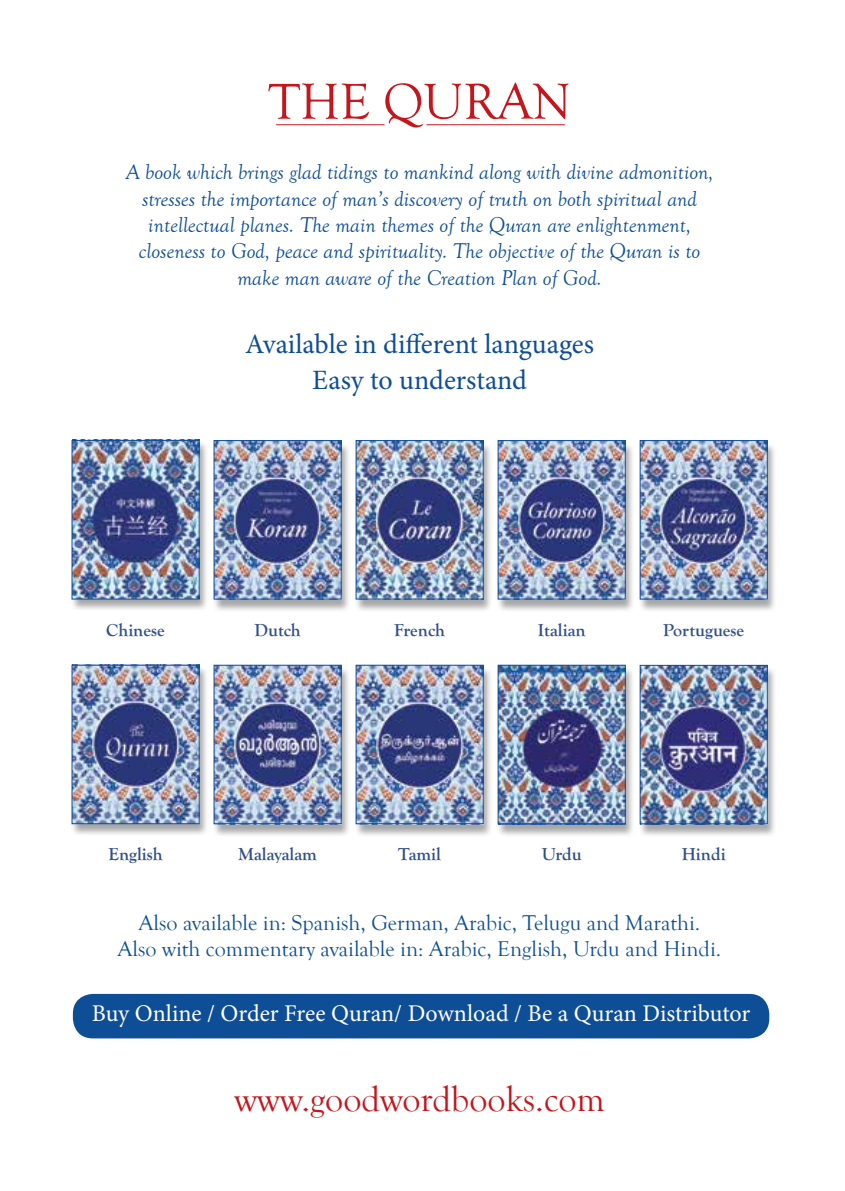
<style>
.page{position:relative;width:845px;height:1191px;background:#fff}
.page>*{position:absolute;margin:0;border:0;box-sizing:border-box;transform-origin:0 0}
.t1{font:52px "Goudy Old Style T";color:#c4161c}
.t2{font:36px "Goudy Old Style T";color:#c4161c}
.t3{font:28px/36px "Minion Pro";color:#0e4e96;text-align:center}
.t4{font:24px "Minion Pro";color:#fff}
.t5{font:italic 22px/26.4px "Goudy Old Style T";color:#0e4e96;text-align:center}
.t6{font:22px/26.4px "Goudy Old Style T";color:#0e4e96;text-align:center}
.t7{font:700 18px "Goudy Old Style T";color:#314f8a}
</style>
<div class="page">
<hr style="left:844px;top:5px;width:1px;height:592px;background:#000">
<div style="left:73px;top:994px;width:696px;height:44px;background:#0e4e96;border-radius:20px"></div>
<hr style="left:276px;top:124px;width:108px;height:1px;background:#c4161c">
<hr style="left:426px;top:124px;width:139px;height:1px;background:#c4161c">
<div style="left:354px;top:442px;width:139px;height:170px;background:#000;opacity:.35"></div>
<img style="left:357px;top:442px;width:125px;height:155px">
<div style="left:354px;top:666px;width:139px;height:171px;background:#000;opacity:.35"></div>
<img style="left:357px;top:666px;width:125px;height:156px">
<div style="left:212px;top:442px;width:139px;height:170px;background:#000;opacity:.35"></div>
<img style="left:215px;top:442px;width:125px;height:155px">
<div style="left:212px;top:666px;width:139px;height:171px;background:#000;opacity:.35"></div>
<img style="left:215px;top:666px;width:125px;height:156px">
<div style="left:70px;top:665px;width:139px;height:171px;background:#000;opacity:.35"></div>
<img style="left:74px;top:666px;width:124px;height:156px">
<div style="left:638px;top:666px;width:139px;height:171px;background:#000;opacity:.35"></div>
<img style="left:641px;top:667px;width:125px;height:155px">
<div style="left:496px;top:442px;width:139px;height:170px;background:#000;opacity:.35"></div>
<img style="left:499px;top:442px;width:125px;height:155px">
<div style="left:496px;top:666px;width:139px;height:171px;background:#000;opacity:.35"></div>
<img style="left:499px;top:666px;width:125px;height:156px">
<div style="left:638px;top:442px;width:139px;height:170px;background:#000;opacity:.35"></div>
<img style="left:641px;top:442px;width:125px;height:155px">
<div style="left:70px;top:440px;width:139px;height:171px;background:#000;opacity:.35"></div>
<img style="left:74px;top:442px;width:124px;height:155px">
<div style="left:213px;top:664px;width:129px;height:160px;border:1px solid #0e4e96"></div>
<div style="left:213px;top:440px;width:129px;height:159px;border:1px solid #0e4e96"></div>
<div style="left:355px;top:664px;width:129px;height:160px;border:1px solid #0e4e96"></div>
<div style="left:355px;top:440px;width:129px;height:159px;border:1px solid #0e4e96"></div>
<div style="left:497px;top:664px;width:129px;height:160px;border:1px solid #0e4e96"></div>
<div style="left:497px;top:440px;width:129px;height:159px;border:1px solid #0e4e96"></div>
<div style="left:639px;top:665px;width:129px;height:159px;border:1px solid #0e4e96"></div>
<div style="left:639px;top:440px;width:129px;height:159px;border:1px solid #0e4e96"></div>
<div style="left:72px;top:664px;width:128px;height:160px;border:1px solid #0e4e96"></div>
<div style="left:72px;top:440px;width:128px;height:159px;border:1px solid #0e4e96"></div>
<h1 class="t1" style="left:268px;top:73px;width:304px">THE QURAN</h1>
<p class="t5" style="left:126px;top:159px;width:589px">A book which brings glad tidings to mankind along with divine admonition, stresses the importance of man’s discovery of truth on both spiritual and intellectual planes. The main themes of the Quran are enlightenment, closeness to God, peace and spirituality. The objective of the Quran is to make man aware of the Creation Plan of God.</p>
<p class="t3" style="left:245px;top:326px;width:350px">Available in different languages<br>Easy to understand</p>
<p class="t7" style="left:106px;top:619px;width:60px">Chinese</p>
<p class="t7" style="left:254px;top:619px;width:48px">Dutch</p>
<p class="t7" style="left:394px;top:619px;width:52px">French</p>
<p class="t7" style="left:108px;top:844px;width:56px">English</p>
<p class="t7" style="left:238px;top:844px;width:80px">Malayalam</p>
<p class="t7" style="left:398px;top:844px;width:44px">Tamil</p>
<p class="t7" style="left:538px;top:619px;width:49px">Italian</p>
<p class="t7" style="left:663px;top:619px;width:83px">Portuguese</p>
<p class="t7" style="left:542px;top:844px;width:41px">Urdu</p>
<p class="t7" style="left:682px;top:844px;width:45px">Hindi</p>
<p class="t6" style="left:118px;top:909px;width:605px">Also available in: Spanish, German, Arabic, Telugu and Marathi.<br>Also with commentary available in: Arabic, English, Urdu and Hindi.</p>
<p class="t4" style="left:92px;top:997px;width:660px">Buy Online / Order Free Quran/ Download / Be a Quran Distributor</p>
<h2 class="t2" style="left:234px;top:1079px;width:372px">www.goodwordbooks.com</h2>
</div>
